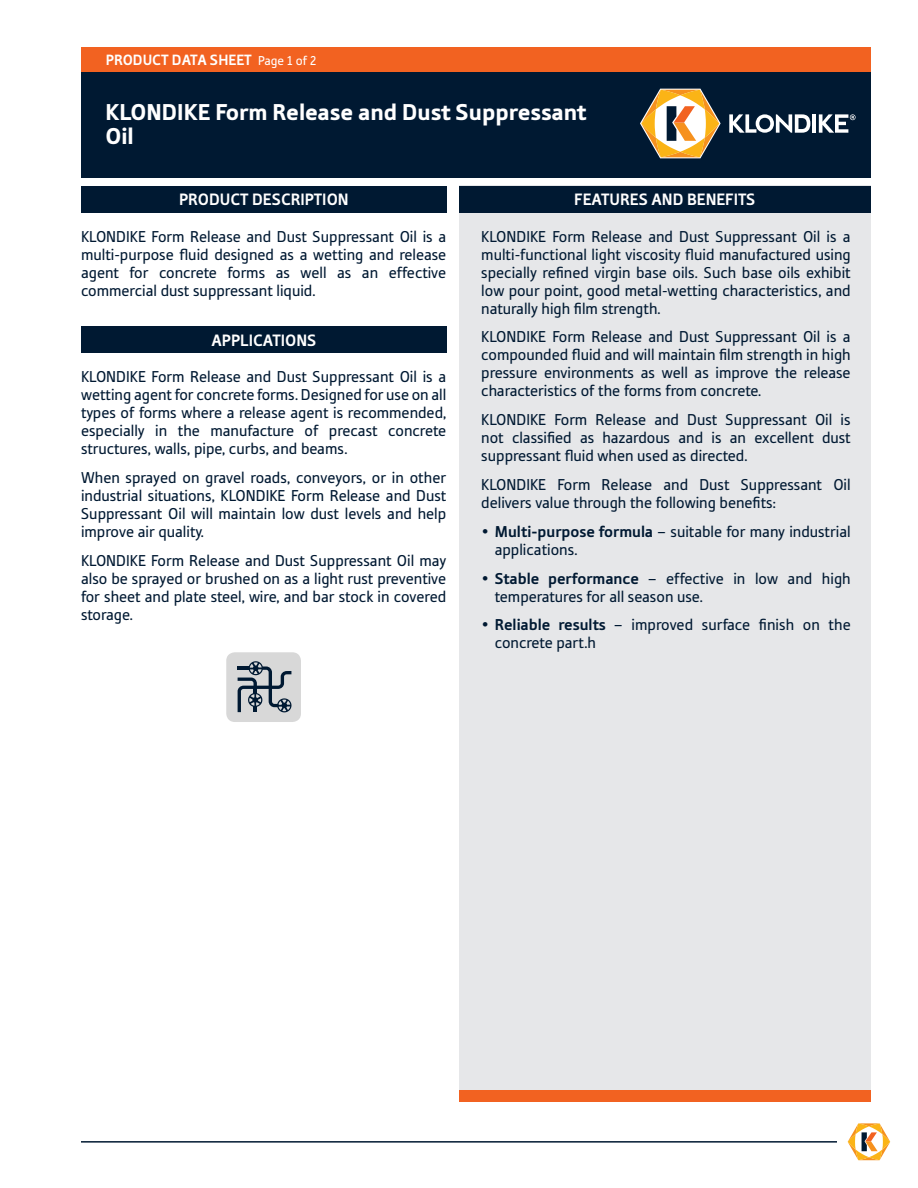
<style>
.page{position:relative;width:918px;height:1188px;background:#fff}
.page>*{position:absolute;margin:0;border:0;box-sizing:border-box;transform-origin:0 0}
.t1{font:900 24px/24px "Tabula ITC Std";color:#fff}
.t2{font:700 17.25px "Tabula ITC Std";color:#fff}
.t3{font:16.5px/18px "Tabula ITC Std";color:#001932;text-align:justify}
.t4{font:700 15.6px "Tabula ITC Std";color:#fff}
.s1{font-weight:400;font-size:13.5px}
.s2{font-weight:700}
</style>
<div class="page">
<div style="left:81px;top:70px;width:790px;height:108px;background:#001932"></div>
<div style="left:81px;top:47px;width:790px;height:24px;background:#f26221"></div>
<hr style="left:81px;top:1141px;width:756px;height:2px;background:#001932">
<svg style="left:729px;top:114px;width:81px;height:19px"></svg>
<hr style="left:813px;top:114px;width:3px;height:19px;background:#fff">
<svg style="left:819px;top:114px;width:37px;height:19px"></svg>
<svg style="left:640px;top:89px;width:81px;height:69px"></svg>
<svg style="left:847px;top:1123px;width:44px;height:38px"></svg>
<div style="left:459px;top:186px;width:412px;height:907px;background:#e6e7e9"></div>
<div style="left:459px;top:186px;width:412px;height:27px;background:#001932"></div>
<div style="left:81px;top:186px;width:366px;height:27px;background:#001932"></div>
<div style="left:81px;top:326px;width:366px;height:27px;background:#001932"></div>
<div style="left:459px;top:1090px;width:412px;height:12px;background:#f26221"></div>
<div style="left:226px;top:652px;width:75px;height:70px;background:#d8d8d8;border-radius:9px"></div>
<svg style="left:238px;top:661px;width:53px;height:51px"></svg>
<p class="t4" style="left:106px;top:51px;width:212px">PRODUCT DATA SHEET <span class="s1">Page 1 of 2</span></p>
<p class="t1" style="left:105px;top:100px;width:483px">KLONDIKE Form Release and Dust Suppressant<br>Oil</p>
<p class="t2" style="left:179px;top:189px;width:171px">PRODUCT DESCRIPTION</p>
<p class="t2" style="left:574px;top:189px;width:183px">FEATURES AND BENEFITS</p>
<p class="t3" style="left:81px;top:227px;width:367px">KLONDIKE Form Release and Dust Suppressant Oil is a multi-purpose fluid designed as a wetting and release agent for concrete forms as well as an effective commercial dust suppressant liquid.</p>
<p class="t2" style="left:211px;top:330px;width:106px">APPLICATIONS</p>
<p class="t3" style="left:81px;top:367px;width:367px">KLONDIKE Form Release and Dust Suppressant Oil is a wetting agent for concrete forms. Designed for use on all types of forms where a release agent is recommended, especially in the manufacture of precast concrete structures, walls, pipe, curbs, and beams.</p>
<p class="t3" style="left:81px;top:468px;width:367px">When sprayed on gravel roads, conveyors, or in other industrial situations, KLONDIKE Form Release and Dust Suppressant Oil will maintain low dust levels and help improve air quality.</p>
<p class="t3" style="left:81px;top:551px;width:367px">KLONDIKE Form Release and Dust Suppressant Oil may also be sprayed or brushed on as a light rust preventive for sheet and plate steel, wire, and bar stock in covered storage.</p>
<p class="t3" style="left:481px;top:227px;width:371px">KLONDIKE Form Release and Dust Suppressant Oil is a multi-functional light viscosity fluid manufactured using specially refined virgin base oils. Such base oils exhibit low pour point, good metal-wetting characteristics, and naturally high film strength.</p>
<p class="t3" style="left:481px;top:328px;width:371px">KLONDIKE Form Release and Dust Suppressant Oil is a compounded fluid and will maintain film strength in high pressure environments as well as improve the release characteristics of the forms from concrete.</p>
<p class="t3" style="left:481px;top:411px;width:371px">KLONDIKE Form Release and Dust Suppressant Oil is not classified as hazardous and is an excellent dust suppressant fluid when used as directed.</p>
<p class="t3" style="left:481px;top:475px;width:371px">KLONDIKE Form Release and Dust Suppressant Oil delivers value through the following benefits:</p>
<p class="t3" style="left:495px;top:522px;width:357px;text-indent:-14px">• <span class="s2">Multi-purpose formula</span> – suitable for many industrial applications.</p>
<p class="t3" style="left:495px;top:569px;width:357px;text-indent:-14px">• <span class="s2">Stable performance</span> – effective in low and high temperatures for all season use.</p>
<p class="t3" style="left:495px;top:616px;width:357px;text-indent:-14px">• <span class="s2">Reliable results</span> – improved surface finish on the concrete part.h</p>
</div>
